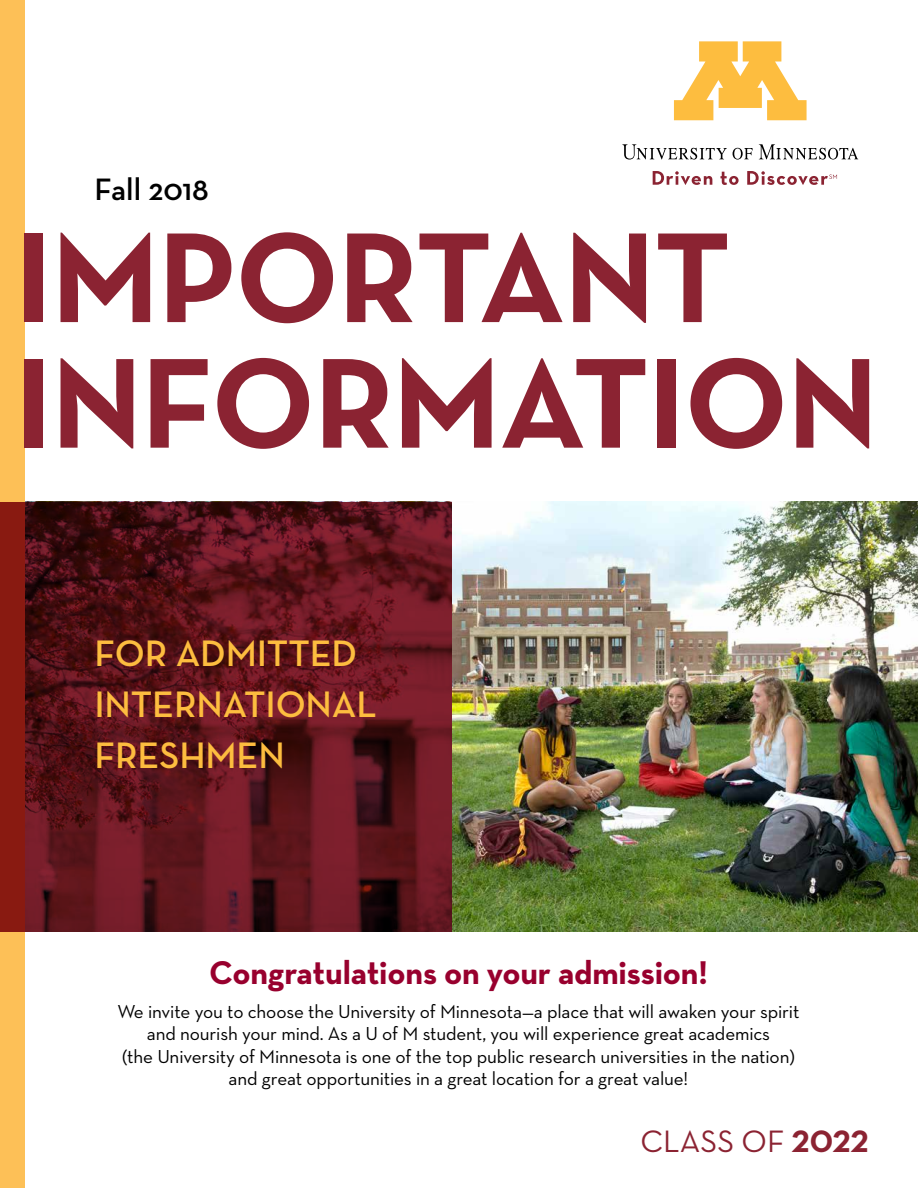
<style>
.page{position:relative;width:918px;height:1188px;background:#fff}
.page>*{position:absolute;margin:0;border:0;box-sizing:border-box;transform-origin:0 0}
.t1{font:700 130.2px/125.6px "Neutraface Text";letter-spacing:-.01em;color:#8b2332}
.t2{font:600 37.5px/51px "Neutraface Text";letter-spacing:-.005em;color:#fdbd3f}
.t3{font:700 33.45px "Neutraface Text";letter-spacing:-.005em;color:#98002e}
.t4{font:31.5px "Neutraface Text";color:#8b2332}
.t5{font:600 31.5px "Neutraface Text";color:#000}
.t6{font:19.2px/22.5px "Neutraface Text";letter-spacing:-.01em;color:#000;text-align:center}
.s1{font-weight:700}
</style>
<div class="page">
<img style="left:452px;top:502px;width:466px;height:430px">
<div style="left:0;top:0;width:25px;height:1188px;background:#fdc057"></div>
<svg style="left:0;top:502px;width:452px;height:430px;background:#5f151c"></svg>
<svg style="left:674px;top:41px;width:133px;height:79px"></svg>
<svg style="left:759px;top:144px;width:99px;height:16px"></svg>
<svg style="left:733px;top:148px;width:20px;height:12px"></svg>
<svg style="left:622px;top:144px;width:105px;height:16px"></svg>
<svg style="left:653px;top:171px;width:59px;height:14px"></svg>
<svg style="left:720px;top:172px;width:19px;height:13px"></svg>
<svg style="left:747px;top:171px;width:90px;height:14px"></svg>
<h3 class="t5" style="left:94px;top:170px;width:116px">Fall 2018</h3>
<h1 class="t1" style="left:15px;top:214px;width:865px">IMPORTANT<br>INFORMATION</h1>
<h2 class="t2" style="left:94px;top:628px;width:284px">FOR ADMITTED<br>INTERNATIONAL<br>FRESHMEN</h2>
<h3 class="t3" style="left:209px;top:951px;width:500px">Congratulations on your admission!</h3>
<p class="t6" style="left:117px;top:1000px;width:683px">We invite you to choose the University of Minnesota—a place that will awaken your spirit and nourish your mind. As a U of M student, you will experience great academics<br>(the University of Minnesota is one of the top public research universities in the nation) and great opportunities in a great location for a great value!</p>
<h3 class="t4" style="left:640px;top:1122px;width:230px">CLASS OF <span class="s1">2022</span></h3>
</div>
